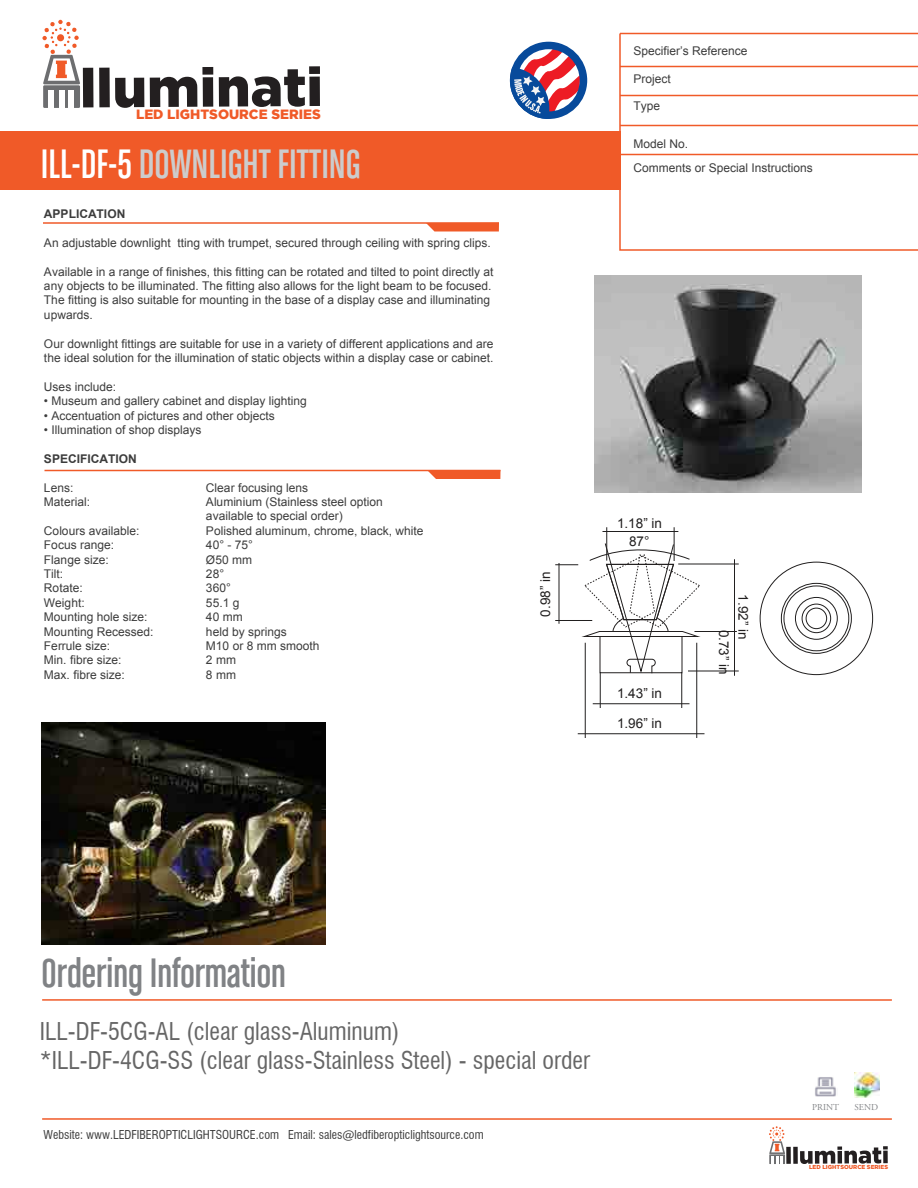
<style>
.page{position:relative;width:918px;height:1188px;background:#fff}
.page>*{position:absolute;margin:0;border:0;box-sizing:border-box;transform-origin:0 0}
.t1{font:43.5px "Chalet Comprime Cologne Sixty";color:#ccc}
.t2{font:43.5px "Chalet Comprime Cologne Sixty";color:#808285}
.t3{font:condensed 24px/28.8px "Swiss 721 BT";color:#666}
.t4{font:13.5px/19.5px "Arial";color:#211f1f}
.t5{font:900 13.35px "Gotham";color:#f05a28}
.t6{font:12px/14.4px "Arial";color:#3c3c3c}
.t7{font:condensed 12px "Swiss 721 BT";color:#3d3d3d}
.t8{font:700 12px "Arial";color:#3c3c3c}
.t9{font:9px "Adobe Garamond Pro";color:#808285}
.t10{font:900 5.7px "Gotham";color:#f05a28}
.s1{color:#fff}
</style>
<div class="page">
<hr style="left:42px;top:999px;width:850px;height:2px;background:#f05a28">
<hr style="left:42px;top:1118px;width:850px;height:2px;background:#f05a28">
<div style="left:0;top:131px;width:620px;height:59px;background:#f05a28"></div>
<svg style="left:619px;top:32px;width:299px;height:219px"></svg>
<hr style="left:620px;top:33px;width:298px;height:1px;background:#f05a28">
<hr style="left:620px;top:66px;width:298px;height:1px;background:#f05a28">
<hr style="left:620px;top:95px;width:298px;height:1px;background:#f05a28">
<hr style="left:620px;top:125px;width:298px;height:1px;background:#f05a28">
<hr style="left:620px;top:154px;width:298px;height:1px;background:#f05a28">
<svg style="left:510px;top:42px;width:77px;height:77px"></svg>
<img style="left:815px;top:1077px;width:21px;height:20px">
<img style="left:854px;top:1072px;width:26px;height:25px">
<div style="left:83px;top:68px;width:10px;height:39px;background:#231f20"></div>
<div style="left:99px;top:68px;width:11px;height:39px;background:#231f20"></div>
<svg style="left:115px;top:78px;width:29px;height:30px"></svg>
<svg style="left:150px;top:67px;width:63px;height:40px"></svg>
<svg style="left:219px;top:66px;width:101px;height:41px"></svg>
<div style="left:43px;top:85px;width:37px;height:23px;background:#6d6e70"></div>
<svg style="left:42px;top:20px;width:38px;height:64px"></svg>
<div style="left:49px;top:90px;width:5px;height:22px;background:#fff"></div>
<div style="left:59px;top:90px;width:5px;height:22px;background:#fff"></div>
<div style="left:68px;top:90px;width:5px;height:22px;background:#fff"></div>
<hr style="left:43px;top:222px;width:456px;height:2px;background:#f05a28">
<svg style="left:426px;top:223px;width:73px;height:9px"></svg>
<hr style="left:44px;top:470px;width:456px;height:1px;background:#f05a28">
<svg style="left:428px;top:470px;width:73px;height:9px"></svg>
<div style="left:786px;top:1147px;width:5px;height:17px;background:#231f20"></div>
<div style="left:793px;top:1147px;width:5px;height:17px;background:#231f20"></div>
<svg style="left:800px;top:1146px;width:88px;height:18px"></svg>
<svg style="left:769px;top:1126px;width:16px;height:38px"></svg>
<img style="left:42px;top:722px;width:283px;height:222px">
<img style="left:594px;top:276px;width:267px;height:216px">
<hr style="left:678px;top:564px;width:61px;height:1px;background:#211f1f">
<hr style="left:688px;top:671px;width:51px;height:1px;background:#211f1f">
<hr style="left:734px;top:559px;width:1px;height:117px;background:#211f1f">
<hr style="left:585px;top:643px;width:1px;height:95px;background:#211f1f">
<hr style="left:696px;top:643px;width:1px;height:95px;background:#211f1f">
<hr style="left:578px;top:733px;width:127px;height:1px;background:#211f1f">
<hr style="left:600px;top:673px;width:1px;height:35px;background:#211f1f">
<hr style="left:681px;top:673px;width:1px;height:35px;background:#211f1f">
<hr style="left:593px;top:703px;width:97px;height:1px;background:#211f1f">
<hr style="left:606px;top:527px;width:1px;height:34px;background:#211f1f">
<hr style="left:674px;top:527px;width:1px;height:34px;background:#211f1f">
<hr style="left:602px;top:531px;width:76px;height:1px;background:#211f1f">
<svg style="left:555px;top:538px;width:145px;height:136px"></svg>
<hr style="left:695px;top:631px;width:42px;height:1px;background:#211f1f">
<div style="left:781px;top:583px;width:71px;height:71px;border:1px solid #211f1f;border-radius:50%"></div>
<div style="left:784px;top:586px;width:65px;height:65px;border:1px solid #211f1f;border-radius:50%"></div>
<div style="left:795px;top:597px;width:43px;height:43px;border:1px solid #211f1f;border-radius:50%"></div>
<div style="left:802px;top:604px;width:29px;height:29px;border:1px solid #211f1f;border-radius:50%"></div>
<div style="left:806px;top:608px;width:21px;height:21px;border:1px solid #211f1f;border-radius:50%"></div>
<p class="t5" style="left:136px;top:106px;width:186px">LED LIGHTSOURCE SERIES</p>
<h1 class="t1" style="left:41px;top:140px;width:321px"><span class="s1">ILL-DF-5</span> DOWNLIGHT FITTING</h1>
<p class="t8" style="left:44px;top:206px;width:83px">APPLICATION</p>
<p class="t6" style="left:44px;top:236px;width:448px">An adjustable downlight tting with trumpet, secured through ceiling with spring clips.</p>
<p class="t6" style="left:44px;top:264px;width:451px">Available in a range of finishes, this fitting can be rotated and tilted to point directly at any objects to be illuminated. The fitting also allows for the light beam to be focused.<br>The fitting is also suitable for mounting in the base of a display case and illuminating upwards.</p>
<p class="t6" style="left:44px;top:336px;width:451px">Our downlight fittings are suitable for use in a variety of different applications and are the ideal solution for the illumination of static objects within a display case or cabinet.</p>
<p class="t6" style="left:44px;top:380px;width:74px">Uses include:</p>
<p class="t6" style="left:44px;top:394px;width:264px">• Museum and gallery cabinet and display lighting</p>
<p class="t6" style="left:44px;top:408px;width:232px">• Accentuation of pictures and other objects</p>
<p class="t6" style="left:44px;top:423px;width:159px">• Illumination of shop displays</p>
<p class="t8" style="left:44px;top:451px;width:94px">SPECIFICATION</p>
<p class="t6" style="left:44px;top:480px;width:31px">Lens:</p>
<p class="t6" style="left:206px;top:480px;width:104px">Clear focusing lens</p>
<p class="t6" style="left:44px;top:495px;width:48px">Material:</p>
<p class="t6" style="left:206px;top:495px;width:178px">Aluminium (Stainless steel option available to special order)</p>
<p class="t6" style="left:44px;top:524px;width:97px">Colours available:</p>
<p class="t6" style="left:206px;top:524px;width:219px">Polished aluminum, chrome, black, white</p>
<p class="t6" style="left:44px;top:538px;width:72px">Focus range:</p>
<p class="t6" style="left:206px;top:538px;width:48px">40° - 75°</p>
<p class="t6" style="left:44px;top:552px;width:66px">Flange size:</p>
<p class="t6" style="left:206px;top:552px;width:48px">Ø50 mm</p>
<p class="t6" style="left:44px;top:567px;width:21px">Tilt:</p>
<p class="t6" style="left:206px;top:567px;width:20px">28°</p>
<p class="t6" style="left:44px;top:581px;width:40px">Rotate:</p>
<p class="t6" style="left:206px;top:581px;width:26px">360°</p>
<p class="t6" style="left:44px;top:596px;width:42px">Weight:</p>
<p class="t6" style="left:206px;top:596px;width:35px">55.1 g</p>
<p class="t6" style="left:44px;top:610px;width:105px">Mounting hole size:</p>
<p class="t6" style="left:206px;top:610px;width:38px">40 mm</p>
<p class="t6" style="left:44px;top:624px;width:111px">Mounting Recessed:</p>
<p class="t6" style="left:206px;top:624px;width:82px">held by springs</p>
<p class="t6" style="left:44px;top:639px;width:68px">Ferrule size:</p>
<p class="t6" style="left:206px;top:639px;width:115px">M10 or 8 mm smooth</p>
<p class="t6" style="left:44px;top:653px;width:79px">Min. fibre size:</p>
<p class="t6" style="left:206px;top:653px;width:31px">2 mm</p>
<p class="t6" style="left:44px;top:668px;width:82px">Max. fibre size:</p>
<p class="t6" style="left:206px;top:668px;width:31px">8 mm</p>
<p class="t4" style="left:536px;top:617px;width:47px;rotate:-90deg">0.98” in</p>
<p class="t6" style="left:633px;top:44px;width:116px">Specifier’s Reference</p>
<p class="t6" style="left:633px;top:72px;width:39px">Project</p>
<p class="t6" style="left:633px;top:99px;width:28px">Type</p>
<p class="t6" style="left:633px;top:132px;width:181px;line-height:24px">Model No.<br>Comments or Special Instructions</p>
<p class="t4" style="left:617px;top:514px;width:47px">1.18” in</p>
<p class="t4" style="left:629px;top:532px;width:22px">87°</p>
<p class="t4" style="left:617px;top:684px;width:47px">1.43” in</p>
<p class="t4" style="left:617px;top:714px;width:47px">1.96” in</p>
<p class="t4" style="left:753px;top:630px;width:47px;text-indent:-35px;rotate:90deg">1.92” in<br>0.73” in</p>
<h1 class="t2" style="left:42px;top:949px;width:246px">Ordering Information</h1>
<h2 class="t3" style="left:40px;top:1017px;width:552px">ILL-DF-5CG-AL (clear glass-Aluminum)<br>*ILL-DF-4CG-SS (clear glass-Stainless Steel) - special order</h2>
<p class="t7" style="left:44px;top:1127px;width:442px">Website: www.LEDFIBEROPTICLIGHTSOURCE.com Email: sales@ledfiberopticlightsource.com</p>
<p class="t9" style="left:812px;top:1101px;width:28px">PRINT</p>
<p class="t9" style="left:854px;top:1101px;width:25px">SEND</p>
<p class="t10" style="left:809px;top:1163px;width:81px">LED LIGHTSOURCE SERIES</p>
</div>
